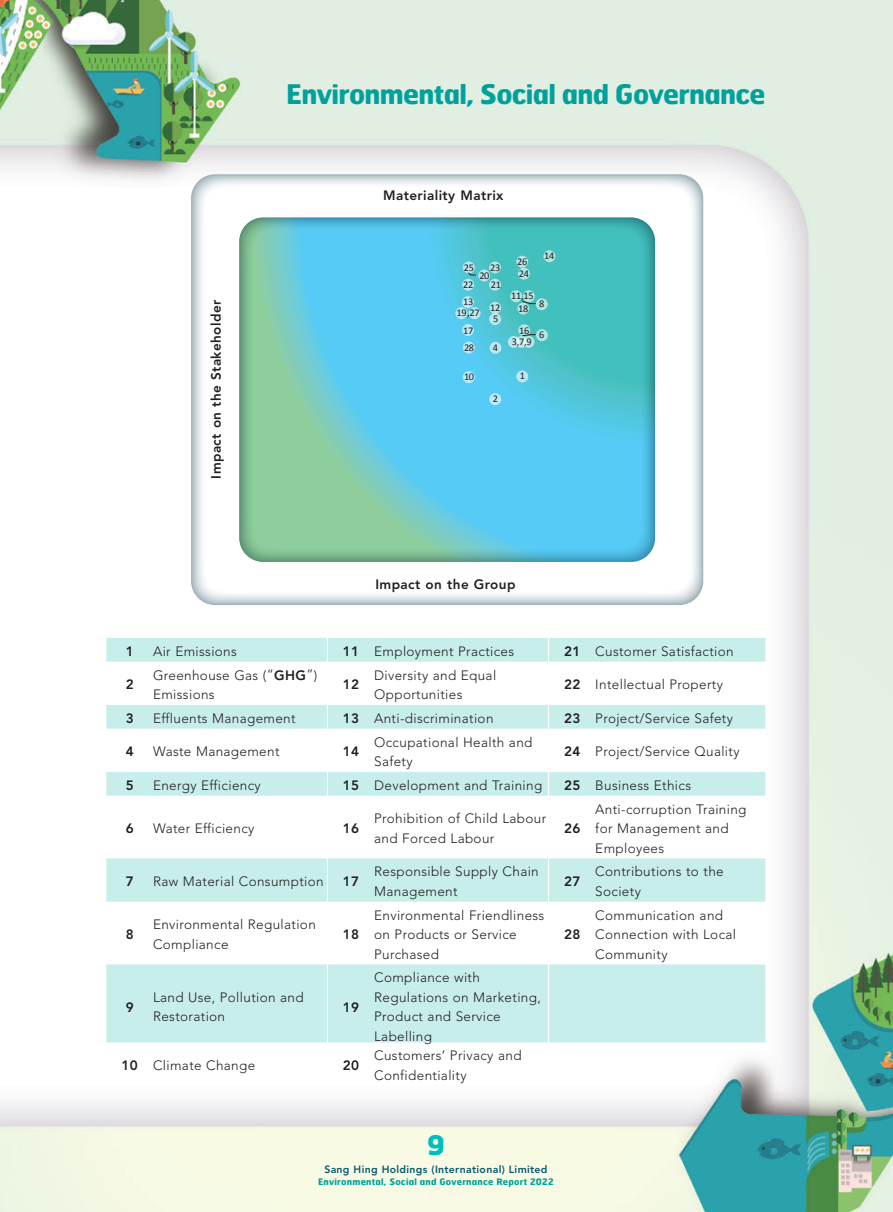
<style>
.page{position:relative;width:893px;height:1212px;background:#fff}
.page>*{position:absolute;margin:0;border:0;box-sizing:border-box;transform-origin:0 0}
.t1{font:700 27px "Hermes";letter-spacing:-.025em;color:#00a19c}
.t2{font:700 27px "Hermes";color:#00bfb9}
.Body_Text{font:300 13.5px/19.5px "Avenir LT Std";letter-spacing:.025em;color:#231f20}
.Body_Text-2{font:800 13.5px "Avenir LT Std";letter-spacing:.03em;color:#231f20}
.t3{font:800 10.5px "Avenir LT Std";letter-spacing:.03em;color:#07586e}
.t4{font:10.35px "Calibri";letter-spacing:-.025em;color:#231f20}
.t5{font:700 9px "Hermes";letter-spacing:.025em;color:#00a19c}
.s1{font-weight:800}
</style>
<div class="page">
<img style="left:0;top:0;width:893px;height:1212px">
<svg style="left:191px;top:174px;width:512px;height:431px"></svg>
<svg style="left:239px;top:217px;width:416px;height:345px;background:#5ec6d0"></svg>
<svg style="left:516px;top:256px;width:12px;height:12px"></svg>
<svg style="left:489px;top:261px;width:12px;height:12px"></svg>
<div style="left:489px;top:279px;width:12px;height:12px;background:#b5e6e6;border-radius:50%"></div>
<div style="left:463px;top:261px;width:12px;height:12px;background:#b9e7ed;border-radius:50%"></div>
<svg style="left:462px;top:279px;width:12px;height:12px"></svg>
<div style="left:478px;top:270px;width:12px;height:12px;background:#b8e7e9;border-radius:50%"></div>
<svg style="left:510px;top:290px;width:12px;height:12px"></svg>
<div style="left:523px;top:290px;width:12px;height:12px;background:#b3e5e4;border-radius:50%"></div>
<svg style="left:536px;top:298px;width:12px;height:12px"></svg>
<div style="left:517px;top:303px;width:12px;height:11px;background:#b3e5e4;border-radius:50%"></div>
<svg style="left:489px;top:302px;width:12px;height:12px"></svg>
<svg style="left:462px;top:296px;width:12px;height:12px"></svg>
<svg style="left:462px;top:324px;width:12px;height:12px"></svg>
<div style="left:463px;top:342px;width:12px;height:12px;background:#bbeafb;border-radius:50%"></div>
<svg style="left:463px;top:371px;width:12px;height:12px"></svg>
<div style="left:489px;top:342px;width:12px;height:12px;background:#b9e8f2;border-radius:50%"></div>
<div style="left:508px;top:336px;width:12px;height:12px;background:#b8e7eb;border-radius:50%"></div>
<svg style="left:515px;top:336px;width:12px;height:12px"></svg>
<svg style="left:523px;top:336px;width:12px;height:12px"></svg>
<svg style="left:518px;top:324px;width:12px;height:12px"></svg>
<svg style="left:536px;top:329px;width:12px;height:12px"></svg>
<svg style="left:516px;top:370px;width:12px;height:12px"></svg>
<svg style="left:489px;top:393px;width:12px;height:12px"></svg>
<div style="left:469px;top:307px;width:12px;height:12px;background:#b9e8f1;border-radius:50%"></div>
<div style="left:455px;top:307px;width:12px;height:12px;background:#bae9f6;border-radius:50%"></div>
<svg style="left:489px;top:313px;width:12px;height:12px"></svg>
<div style="left:518px;top:268px;width:12px;height:12px;background:#b3e5e4;border-radius:50%"></div>
<svg style="left:543px;top:250px;width:12px;height:12px"></svg>
<svg style="left:521px;top:334px;width:15px;height:3px"></svg>
<svg style="left:521px;top:300px;width:15px;height:4px"></svg>
<svg style="left:467px;top:272px;width:10px;height:4px"></svg>
<svg style="left:106px;top:705px;width:659px;height:337px"></svg>
<div style="left:106px;top:638px;width:659px;height:24px;background:#c7eeeb"></div>
<hr style="left:327px;top:662px;width:1px;height:43px;background:#fff">
<hr style="left:548px;top:662px;width:1px;height:43px;background:#fff">
<svg style="left:327px;top:705px;width:1px;height:24px"></svg>
<svg style="left:548px;top:705px;width:1px;height:24px"></svg>
<hr style="left:327px;top:729px;width:1px;height:43px;background:#fff">
<hr style="left:548px;top:729px;width:1px;height:43px;background:#fff">
<svg style="left:327px;top:772px;width:1px;height:24px"></svg>
<svg style="left:548px;top:772px;width:1px;height:24px"></svg>
<hr style="left:327px;top:796px;width:1px;height:62px;background:#fff">
<hr style="left:548px;top:796px;width:1px;height:62px;background:#fff">
<hr style="left:327px;top:858px;width:1px;height:44px;background:#fff">
<hr style="left:548px;top:858px;width:1px;height:44px;background:#fff">
<hr style="left:327px;top:902px;width:1px;height:62px;background:#fff">
<hr style="left:548px;top:902px;width:1px;height:62px;background:#fff">
<hr style="left:327px;top:964px;width:1px;height:78px;background:#fff">
<hr style="left:548px;top:964px;width:1px;height:78px;background:#fff">
<hr style="left:327px;top:1042px;width:1px;height:39px;background:#fff">
<hr style="left:548px;top:1042px;width:1px;height:39px;background:#fff">
<h1 class="t1" style="left:286px;top:76px;width:481px">Environmental, Social and Governance</h1>
<p class="Body_Text-2" style="left:208px;top:479px;width:180px;rotate:-90deg">Impact on the Stakeholder</p>
<p class="Body_Text-2" style="left:383px;top:187px;width:122px">Materiality Matrix</p>
<p class="t4" style="left:464px;top:260px;width:12px">25</p>
<p class="t4" style="left:490px;top:260px;width:12px">23</p>
<p class="t4" style="left:479px;top:268px;width:12px">20</p>
<p class="t4" style="left:517px;top:254px;width:12px">26</p>
<p class="t4" style="left:519px;top:266px;width:12px">24</p>
<p class="t4" style="left:544px;top:249px;width:12px">14</p>
<p class="t4" style="left:463px;top:277px;width:12px">22</p>
<p class="t4" style="left:491px;top:277px;width:12px">21</p>
<p class="t4" style="left:463px;top:294px;width:12px">13</p>
<p class="t4" style="left:457px;top:306px;width:25px">19,27</p>
<p class="t4" style="left:490px;top:300px;width:12px">12</p>
<p class="t4" style="left:493px;top:312px;width:7px">5</p>
<p class="t4" style="left:511px;top:289px;width:24px">11,15</p>
<p class="t4" style="left:539px;top:297px;width:7px">8</p>
<p class="t4" style="left:518px;top:301px;width:12px">18</p>
<p class="t4" style="left:463px;top:323px;width:12px">17</p>
<p class="t4" style="left:519px;top:323px;width:12px">16</p>
<p class="t4" style="left:464px;top:340px;width:12px">28</p>
<p class="t4" style="left:493px;top:340px;width:7px">4</p>
<p class="t4" style="left:512px;top:334px;width:21px">3,7,9</p>
<p class="t4" style="left:539px;top:328px;width:7px">6</p>
<p class="t4" style="left:464px;top:370px;width:12px">10</p>
<p class="t4" style="left:493px;top:392px;width:7px">2</p>
<p class="t4" style="left:520px;top:369px;width:7px">1</p>
<p class="Body_Text-2" style="left:375px;top:576px;width:142px">Impact on the Group</p>
<p class="Body_Text-2" style="left:126px;top:643px;width:9px">1</p>
<p class="Body_Text" style="left:153px;top:641px;width:85px">Air Emissions</p>
<p class="Body_Text-2" style="left:343px;top:643px;width:18px">11</p>
<p class="Body_Text" style="left:374px;top:641px;width:142px">Employment Practices</p>
<p class="Body_Text-2" style="left:564px;top:643px;width:18px">21</p>
<p class="Body_Text" style="left:595px;top:641px;width:140px">Customer Satisfaction</p>
<p class="Body_Text-2" style="left:126px;top:677px;width:9px">2</p>
<p class="Body_Text" style="left:153px;top:665px;width:166px">Greenhouse Gas (“<span class="s1">GHG</span>”)<br>Emissions</p>
<p class="Body_Text-2" style="left:343px;top:677px;width:18px">12</p>
<p class="Body_Text" style="left:374px;top:665px;width:124px">Diversity and Equal<br>Opportunities</p>
<p class="Body_Text-2" style="left:564px;top:677px;width:18px">22</p>
<p class="Body_Text" style="left:595px;top:675px;width:129px">Intellectual Property</p>
<p class="Body_Text-2" style="left:126px;top:710px;width:9px">3</p>
<p class="Body_Text" style="left:153px;top:708px;width:144px">Effluents Management</p>
<p class="Body_Text-2" style="left:343px;top:710px;width:18px">13</p>
<p class="Body_Text" style="left:374px;top:708px;width:121px">Anti-discrimination</p>
<p class="Body_Text-2" style="left:564px;top:710px;width:18px">23</p>
<p class="Body_Text" style="left:595px;top:708px;width:139px">Project/Service Safety</p>
<p class="Body_Text-2" style="left:126px;top:744px;width:9px">4</p>
<p class="Body_Text" style="left:153px;top:742px;width:128px">Waste Management</p>
<p class="Body_Text-2" style="left:343px;top:744px;width:18px">14</p>
<p class="Body_Text" style="left:374px;top:732px;width:160px">Occupational Health and<br>Safety</p>
<p class="Body_Text-2" style="left:564px;top:744px;width:18px">24</p>
<p class="Body_Text" style="left:595px;top:742px;width:146px">Project/Service Quality</p>
<p class="Body_Text-2" style="left:126px;top:777px;width:9px">5</p>
<p class="Body_Text" style="left:153px;top:775px;width:109px">Energy Efficiency</p>
<p class="Body_Text-2" style="left:343px;top:777px;width:18px">15</p>
<p class="Body_Text" style="left:374px;top:775px;width:170px">Development and Training</p>
<p class="Body_Text-2" style="left:564px;top:777px;width:18px">25</p>
<p class="Body_Text" style="left:595px;top:775px;width:97px">Business Ethics</p>
<p class="Body_Text-2" style="left:126px;top:820px;width:9px">6</p>
<p class="Body_Text" style="left:153px;top:819px;width:103px">Water Efficiency</p>
<p class="Body_Text-2" style="left:343px;top:820px;width:18px">16</p>
<p class="Body_Text" style="left:374px;top:809px;width:174px">Prohibition of Child Labour and Forced Labour</p>
<p class="Body_Text-2" style="left:564px;top:820px;width:18px">26</p>
<p class="Body_Text" style="left:595px;top:799px;width:153px">Anti-corruption Training for Management and<br>Employees</p>
<p class="Body_Text-2" style="left:126px;top:873px;width:9px">7</p>
<p class="Body_Text" style="left:153px;top:872px;width:172px">Raw Material Consumption</p>
<p class="Body_Text-2" style="left:343px;top:873px;width:18px">17</p>
<p class="Body_Text" style="left:374px;top:862px;width:166px">Responsible Supply Chain<br>Management</p>
<p class="Body_Text-2" style="left:564px;top:873px;width:18px">27</p>
<p class="Body_Text" style="left:595px;top:862px;width:130px">Contributions to the<br>Society</p>
<p class="Body_Text-2" style="left:126px;top:926px;width:9px">8</p>
<p class="Body_Text" style="left:153px;top:915px;width:164px">Environmental Regulation<br>Compliance</p>
<p class="Body_Text-2" style="left:343px;top:926px;width:18px">18</p>
<p class="Body_Text" style="left:374px;top:905px;width:172px">Environmental Friendliness on Products or Service<br>Purchased</p>
<p class="Body_Text" style="left:595px;top:905px;width:142px">Communication and<br>Connection with Local<br>Community</p>
<p class="Body_Text-2" style="left:564px;top:926px;width:18px">28</p>
<p class="Body_Text-2" style="left:126px;top:999px;width:9px">9</p>
<p class="Body_Text" style="left:153px;top:987px;width:152px">Land Use, Pollution and<br>Restoration</p>
<p class="Body_Text-2" style="left:343px;top:999px;width:18px">19</p>
<p class="Body_Text" style="left:374px;top:968px;width:168px">Compliance with<br>Regulations on Marketing,<br>Product and Service<br>Labelling</p>
<p class="Body_Text-2" style="left:121px;top:1057px;width:18px">10</p>
<p class="Body_Text" style="left:153px;top:1056px;width:104px">Climate Change</p>
<p class="Body_Text-2" style="left:343px;top:1057px;width:18px">20</p>
<p class="Body_Text" style="left:374px;top:1046px;width:149px">Customers’ Privacy and<br>Confidentiality</p>
<h1 class="t2" style="left:427px;top:1127px;width:20px">9</h1>
<p class="t3" style="left:324px;top:1163px;width:225px">Sang Hing Holdings (International) Limited</p>
<p class="t5" style="left:318px;top:1176px;width:237px">Environmental, Social and Governance Report 2022</p>
</div>
